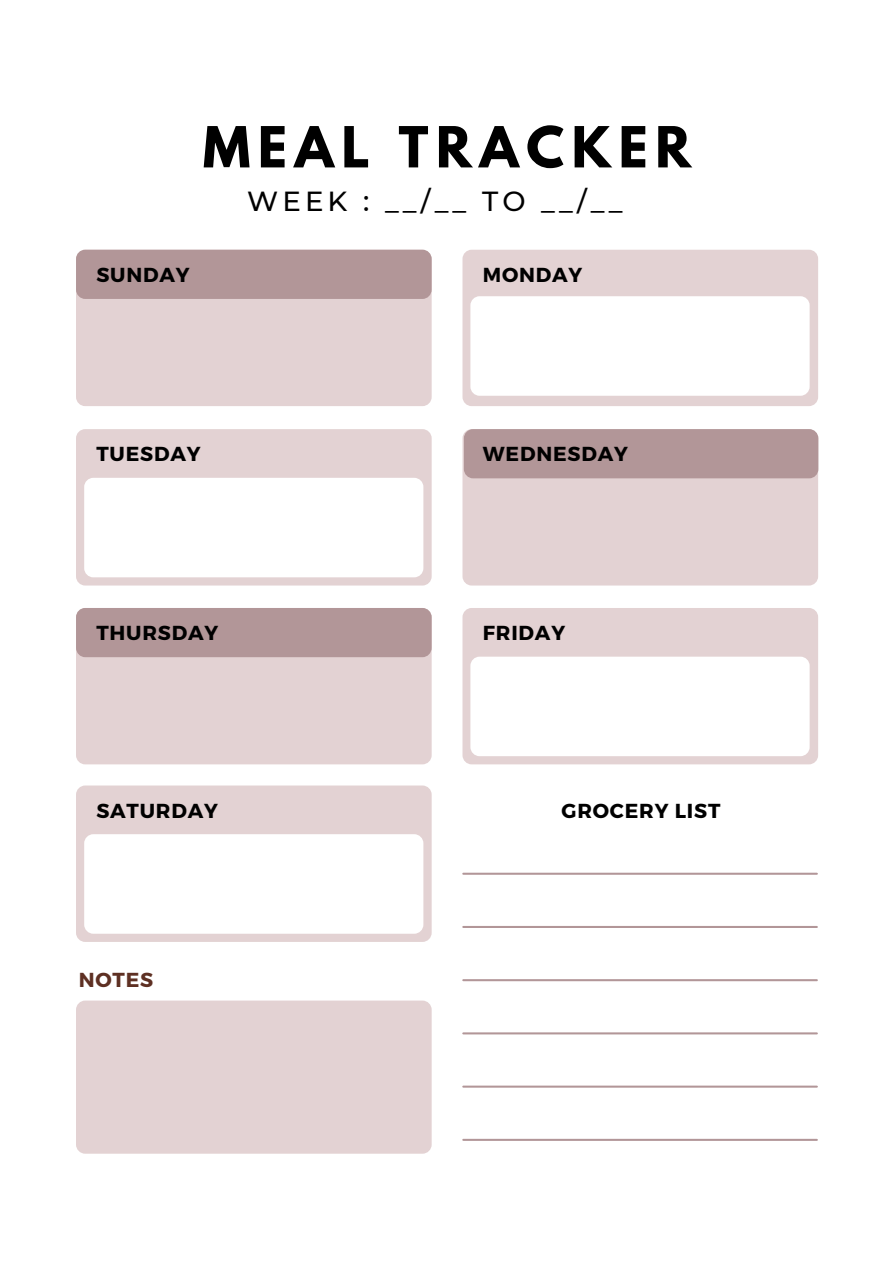
<style>
.page{position:relative;width:893px;height:1263px;background:#fff}
.page>*{position:absolute;margin:0;border:0;box-sizing:border-box;transform-origin:0 0}
.t1{font:700 50.1px "League Spartan";letter-spacing:.15em;color:#000}
.t2{font:500 27.6px "Montserrat";letter-spacing:.15em;color:#000}
.t3{font:700 20.25px "Montserrat";letter-spacing:.04em;color:#000}
.t4{font:700 20.25px "Montserrat";letter-spacing:.04em;color:#5e3023}
</style>
<div class="page">
<div style="left:76px;top:250px;width:355px;height:156px;background:#e3d2d3;border-radius:9px"></div>
<div style="left:76px;top:429px;width:355px;height:157px;background:#e3d2d3;border-radius:9px"></div>
<div style="left:76px;top:608px;width:355px;height:156px;background:#e3d2d3;border-radius:9px"></div>
<div style="left:76px;top:1001px;width:355px;height:153px;background:#e3d2d3;border-radius:9px"></div>
<div style="left:76px;top:786px;width:355px;height:156px;background:#e3d2d3;border-radius:9px"></div>
<div style="left:462px;top:250px;width:356px;height:156px;background:#e3d2d3;border-radius:9px"></div>
<div style="left:462px;top:429px;width:356px;height:157px;background:#e3d2d3;border-radius:9px"></div>
<div style="left:462px;top:608px;width:356px;height:156px;background:#e3d2d3;border-radius:9px"></div>
<div style="left:76px;top:250px;width:355px;height:49px;background:#b29698;border-radius:9px"></div>
<div style="left:76px;top:608px;width:355px;height:49px;background:#b29698;border-radius:9px"></div>
<div style="left:470px;top:296px;width:339px;height:100px;background:#fff;border-radius:9px"></div>
<div style="left:470px;top:657px;width:339px;height:99px;background:#fff;border-radius:9px"></div>
<div style="left:84px;top:478px;width:339px;height:99px;background:#fff;border-radius:9px"></div>
<div style="left:84px;top:834px;width:339px;height:100px;background:#fff;border-radius:9px"></div>
<div style="left:464px;top:429px;width:354px;height:49px;background:#b29698;border-radius:9px"></div>
<hr style="left:463px;top:873px;width:353px;height:2px;background:#b29698">
<hr style="left:463px;top:926px;width:353px;height:2px;background:#b29698">
<hr style="left:463px;top:979px;width:353px;height:2px;background:#b29698">
<hr style="left:463px;top:1032px;width:353px;height:2px;background:#b29698">
<hr style="left:463px;top:1086px;width:353px;height:2px;background:#b29698">
<hr style="left:463px;top:1139px;width:353px;height:2px;background:#b29698">
<h1 class="t1" style="left:203px;top:122px;width:490px">MEAL TRACKER</h1>
<p class="t3" style="left:96px;top:262px;width:95px">SUNDAY</p>
<h2 class="t2" style="left:247px;top:184px;width:377px">WEEK : __/__ TO __/__</h2>
<p class="t3" style="left:483px;top:262px;width:101px">MONDAY</p>
<p class="t3" style="left:96px;top:441px;width:106px">TUESDAY</p>
<p class="t3" style="left:483px;top:441px;width:146px">WEDNESDAY</p>
<p class="t3" style="left:96px;top:620px;width:123px">THURSDAY</p>
<p class="t3" style="left:483px;top:620px;width:84px">FRIDAY</p>
<p class="t3" style="left:96px;top:797px;width:123px">SATURDAY</p>
<p class="t3" style="left:561px;top:797px;width:160px">GROCERY LIST</p>
<p class="t4" style="left:79px;top:967px;width:76px">NOTES</p>
</div>
